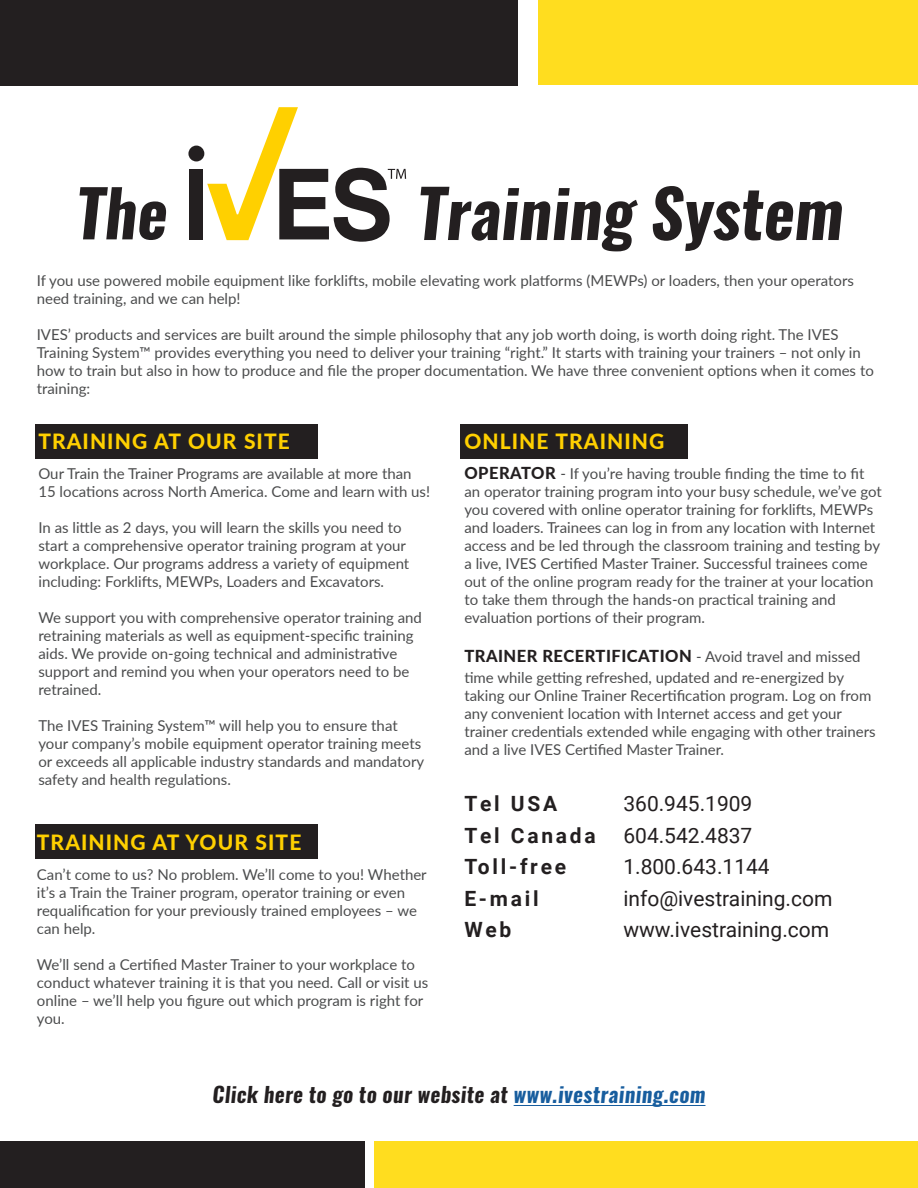
<style>
.page{position:relative;width:918px;height:1188px;background:#fff}
.page>*{position:absolute;margin:0;border:0;box-sizing:border-box;transform-origin:0 0}
.t1{font:italic 700 65.85px "Oswald";color:#231f20}
.t2{font:italic 700 64.5px "Oswald";color:#231f20}
.Text{font:21px "Roboto";color:#231f20}
.Text-2{font:800 21px "Lato";letter-spacing:.05em;color:#ffd000}
.t3{font:italic 700 21px "Oswald";letter-spacing:.02em;color:#231f20}
.Text-3{font:700 21px "Roboto";letter-spacing:.13em;color:#231f20}
.t4{font:18.6px "Trade Gothic LT Std Bd 2 Obl";letter-spacing:.04em;color:#231f20}
.t5{font:800 16.5px "Lato";letter-spacing:.03em;color:#231f20}
.t6{font:15px/18px "Lato";color:#4b4c4d}
.s1{font-weight:800;font-size:16.5px;color:#231f20}
.s2{font-weight:400;font-size:15px;color:#4b4c4d}
.s3{color:#175d9e}
</style>
<div class="page">
<div style="left:460px;top:424px;width:228px;height:34px;background:#231f20"></div>
<div style="left:36px;top:825px;width:282px;height:34px;background:#231f20"></div>
<div style="left:36px;top:424px;width:282px;height:34px;background:#231f20"></div>
<hr style="left:514px;top:1105px;width:191px;height:1px;background:#175d9e">
<div style="left:0;top:1142px;width:365px;height:46px;background:#231f20"></div>
<div style="left:374px;top:1142px;width:544px;height:46px;background:#ffdd1f"></div>
<div style="left:0;top:0;width:518px;height:85px;background:#231f20"></div>
<div style="left:538px;top:0;width:380px;height:85px;background:#ffdd1f"></div>
<div style="left:190px;top:169px;width:13px;height:70px;background:#231f20"></div>
<div style="left:188px;top:146px;width:16px;height:15px;background:#231f20;border-radius:50%"></div>
<svg style="left:207px;top:107px;width:199px;height:135px"></svg>
<p class="t2" style="left:76px;top:168px;width:93px">The</p>
<p class="t1" style="left:417px;top:167px;width:428px">Training System</p>
<p class="t6" style="left:37px;top:271px;width:819px">If you use powered mobile equipment like forklifts, mobile elevating work platforms (MEWPs) or loaders, then your operators need training, and we can help!</p>
<p class="t6" style="left:37px;top:325px;width:839px">IVES’ products and services are built around the simple philosophy that any job worth doing, is worth doing right. The IVES Training System™ provides everything you need to deliver your training “right.” It starts with training your trainers – not only in how to train but also in how to produce and file the proper documentation. We have three convenient options when it comes to training:</p>
<p class="t4" style="left:142px;top:280px;width:299px">Training that works where you do!</p>
<p class="Text-2" style="left:38px;top:426px;width:253px">TRAINING AT OUR SITE</p>
<p class="t6" style="left:38px;top:464px;width:393px">Our Train the Trainer Programs are available at more than<br>15 locations across North America. Come and learn with us!</p>
<p class="t6" style="left:38px;top:518px;width:372px">In as little as 2 days, you will learn the skills you need to start a comprehensive operator training program at your workplace. Our programs address a variety of equipment including: Forklifts, MEWPs, Loaders and Excavators.</p>
<p class="t6" style="left:38px;top:608px;width:385px">We support you with comprehensive operator training and retraining materials as well as equipment-specific training aids. We provide on-going technical and administrative support and remind you when your operators need to be retrained.</p>
<p class="t6" style="left:38px;top:716px;width:387px">The IVES Training System™ will help you to ensure that your company’s mobile equipment operator training meets or exceeds all applicable industry standards and mandatory safety and health regulations.</p>
<p class="Text-2" style="left:37px;top:827px;width:266px">TRAINING AT YOUR SITE</p>
<p class="t6" style="left:37px;top:865px;width:391px">Can’t come to us? No problem. We’ll come to you! Whether it’s a Train the Trainer program, operator training or even requalification for your previously trained employees – we can help.</p>
<p class="t6" style="left:37px;top:955px;width:393px">We’ll send a Certified Master Trainer to your workplace to conduct whatever training it is that you need. Call or visit us online – we’ll help you figure out which program is right for you.</p>
<p class="Text-2" style="left:464px;top:426px;width:201px">ONLINE TRAINING</p>
<p class="t6" style="left:464px;top:464px;width:419px"><span class="s1">OPERATOR</span> - If you’re having trouble finding the time to fit an operator training program into your busy schedule, we’ve got you covered with online operator training for forklifts, MEWPs and loaders. Trainees can log in from any location with Internet access and be led through the classroom training and testing by a live, IVES Certified Master Trainer. Successful trainees come out of the online program ready for the trainer at your location to take them through the hands-on practical training and evaluation portions of their program.</p>
<p class="t5" style="left:464px;top:644px;width:398px">TRAINER RECERTIFICATION <span class="s2">- Avoid travel and missed</span></p>
<p class="t6" style="left:464px;top:668px;width:413px">time while getting refreshed, updated and re-energized by taking our Online Trainer Recertification program. Log on from any convenient location with Internet access and get your trainer credentials extended while engaging with other trainers and a live IVES Certified Master Trainer.</p>
<p class="Text-3" style="left:464px;top:789px;width:94px">Tel USA</p>
<p class="Text" style="left:623px;top:789px;width:131px">360.945.1909</p>
<p class="Text-3" style="left:464px;top:821px;width:133px">Tel Canada</p>
<p class="Text" style="left:623px;top:821px;width:131px">604.542.4837</p>
<p class="Text-3" style="left:464px;top:852px;width:103px">Toll-free</p>
<p class="Text" style="left:623px;top:852px;width:148px">1.800.643.1144</p>
<p class="Text-3" style="left:464px;top:883px;width:76px">E-mail</p>
<p class="Text" style="left:623px;top:883px;width:211px">info@ivestraining.com</p>
<p class="Text-3" style="left:464px;top:915px;width:48px">Web</p>
<p class="Text" style="left:623px;top:915px;width:207px">www.ivestraining.com</p>
<p class="t3" style="left:213px;top:1080px;width:495px">Click here to go to our website at <span class="s3">www.ivestraining.com</span></p>
</div>
